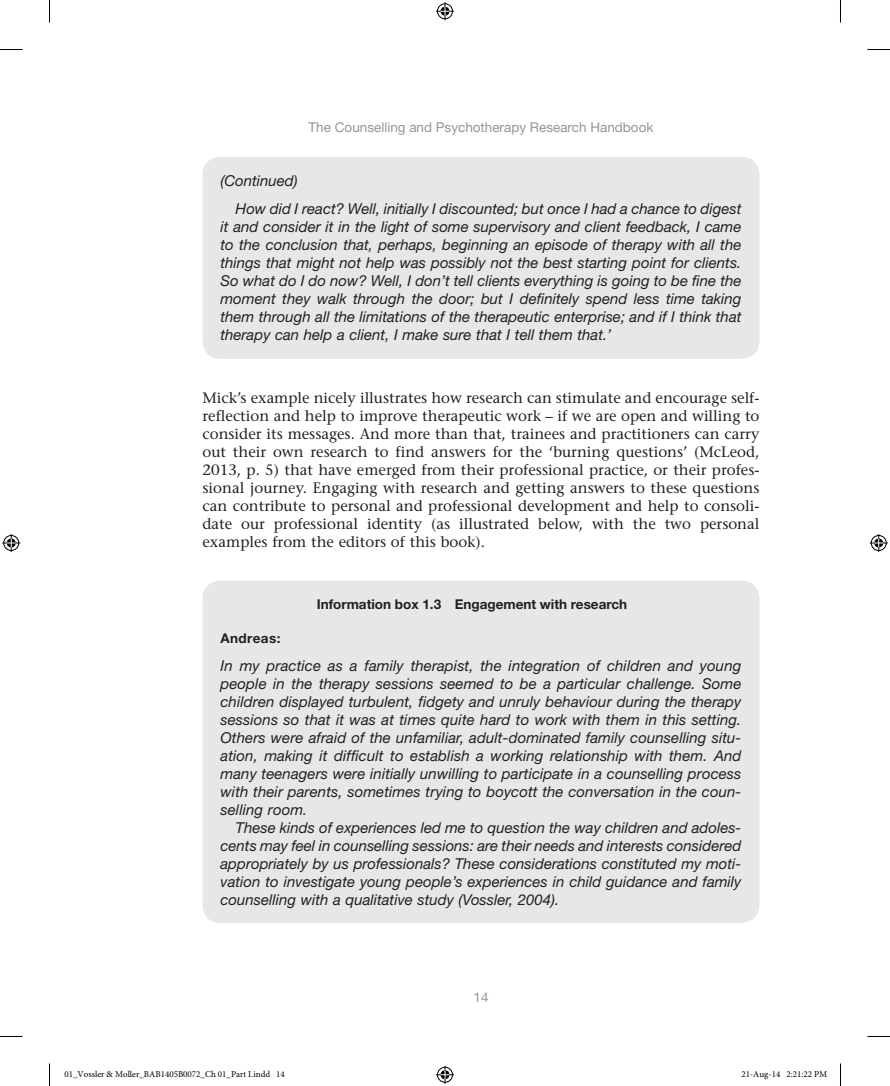
<style>
.page{position:relative;width:890px;height:1086px;background:#fff}
.page>*{position:absolute;margin:0;border:0;box-sizing:border-box;transform-origin:0 0}
.BX2_BTEXT_IND{font:italic 15px/18px "Helvetica Neue LT Std";color:#231f20;text-align:justify}
.EL{font:500 15px/18px "Stone Serif Std";color:#231f20;text-align:justify}
.BX2_BTEXT{font:italic 15px/18px "Helvetica Neue LT Std";letter-spacing:.005em;color:#231f20;text-align:justify}
.BX1_BTEXT{font:italic 15px "Helvetica Neue LT Std";color:#231f20}
.t1{font:13.5px "Helvetica Neue LT Std";color:#939598}
.BX2_BT{font:700 13.5px "Helvetica Neue LT Std";color:#231f20}
.BX2_BH1{font:700 13.5px "Helvetica Neue LT Std";letter-spacing:.03em;color:#231f20}
.t2{font:9px "Minion Pro";color:#000}
</style>
<div class="page">
<div style="left:202px;top:580px;width:557px;height:343px;background:#e6e7e9;border-radius:18px"></div>
<div style="left:202px;top:157px;width:557px;height:202px;background:#e6e7e9;border-radius:18px"></div>
<svg style="left:0;top:49px;width:22px;height:1px"></svg>
<svg style="left:867px;top:49px;width:23px;height:1px"></svg>
<svg style="left:0;top:1036px;width:22px;height:1px"></svg>
<svg style="left:867px;top:1036px;width:23px;height:1px"></svg>
<svg style="left:49px;top:0;width:1px;height:23px"></svg>
<svg style="left:49px;top:1063px;width:1px;height:22px"></svg>
<svg style="left:840px;top:0;width:1px;height:23px"></svg>
<svg style="left:840px;top:1063px;width:1px;height:22px"></svg>
<svg style="left:436px;top:2px;width:18px;height:18px"></svg>
<svg style="left:436px;top:1065px;width:18px;height:18px"></svg>
<svg style="left:2px;top:534px;width:18px;height:18px"></svg>
<svg style="left:870px;top:534px;width:18px;height:18px"></svg>
<p class="t1" style="left:309px;top:119px;width:346px">The Counselling and Psychotherapy Research Handbook</p>
<p class="BX1_BTEXT" style="left:220px;top:171px;width:79px">(Continued)</p>
<p class="BX2_BTEXT_IND" style="left:220px;top:200px;width:522px;text-indent:15px">How did I react? Well, initially I discounted; but once I had a chance to digest it and consider it in the light of some supervisory and client feedback, I came to the conclusion that, perhaps, beginning an episode of therapy with all the things that might not help was possibly not the best starting point for clients.<br>So what do I do now? Well, I don’t tell clients everything is going to be fine the moment they walk through the door; but I definitely spend less time taking them through all the limitations of the therapeutic enterprise; and if I think that therapy can help a client, I make sure that I tell them that.’</p>
<p class="EL" style="left:202px;top:389px;width:558px">Mick’s example nicely illustrates how research can stimulate and encourage self&shy;reflection and help to improve therapeutic work – if we are open and willing to consider its messages. And more than that, trainees and practitioners can carry out their own research to find answers for the ‘burning questions’ (McLeod, 2013, p. 5) that have emerged from their professional practice, or their profes&shy;sional journey. Engaging with research and getting answers to these questions can contribute to personal and professional development and help to consoli&shy;date our professional identity (as illustrated below, with the two personal examples from the editors of this book).</p>
<p class="BX2_BT" style="left:317px;top:596px;width:312px">Information box 1.3 Engagement with research</p>
<p class="BX2_BH1" style="left:220px;top:630px;width:61px">Andreas:</p>
<p class="BX2_BTEXT" style="left:220px;top:656px;width:522px">In my practice as a family therapist, the integration of children and young people in the therapy sessions seemed to be a particular challenge. Some children displayed turbulent, fidgety and unruly behaviour during the therapy sessions so that it was at times quite hard to work with them in this setting.<br>Others were afraid of the unfamiliar, adult-dominated family counselling situ&shy;ation, making it difficult to establish a working relationship with them. And many teenagers were initially unwilling to participate in a counselling process with their parents, sometimes trying to boycott the conversation in the coun&shy;selling room.</p>
<p class="BX2_BTEXT_IND" style="left:220px;top:818px;width:522px;text-indent:15px">These kinds of experiences led me to question the way children and adoles&shy;cents may feel in counselling sessions: are their needs and interests considered appropriately by us professionals? These considerations constituted my moti&shy;vation to investigate young people’s experiences in child guidance and family counselling with a qualitative study (Vossler, 2004).</p>
<p class="t1" style="left:473px;top:988px;width:17px">14</p>
<p class="t2" style="left:64px;top:1068px;width:222px">01_Vossler &amp; Moller_BAB1405B0072_Ch 01_Part I.indd 14</p>
<p class="t2" style="left:741px;top:1068px;width:87px">21-Aug-14 2:21:22 PM</p>
</div>
